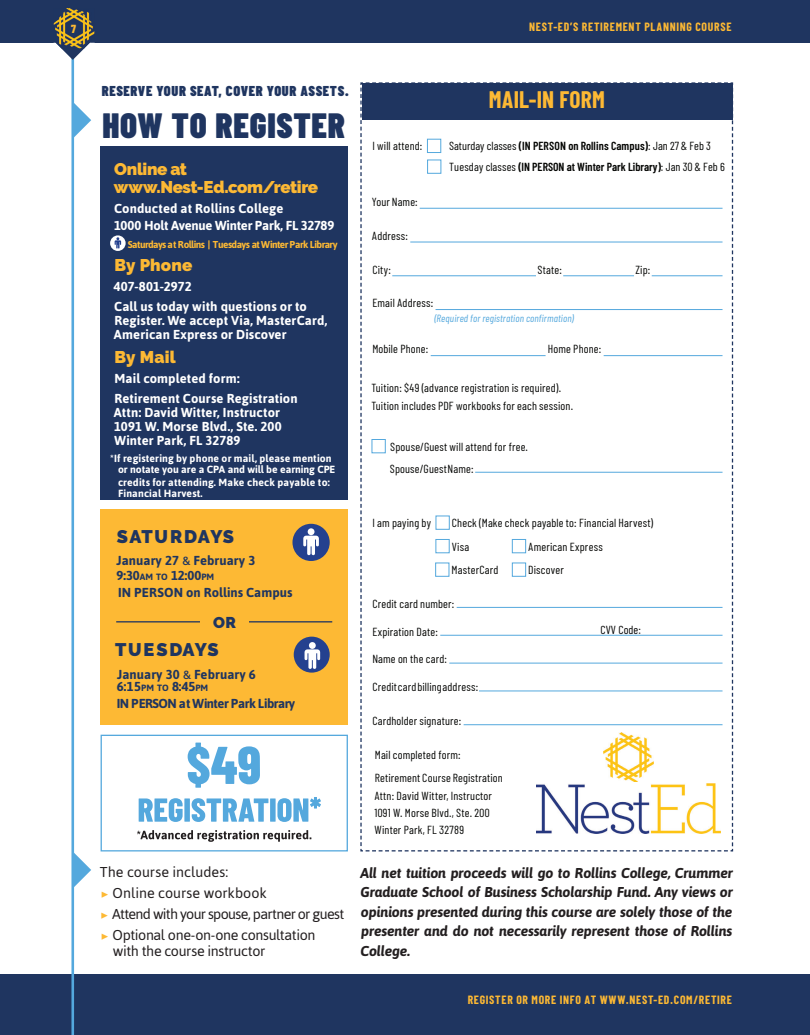
<style>
.page{position:relative;width:810px;height:1035px;background:#fff}
.page>*{position:absolute;margin:0;border:0;box-sizing:border-box;transform-origin:0 0}
.t1{font:900 35.12px "Barlow Condensed";letter-spacing:.02em;color:#1f3560}
.t2{font:700 23.38px "Barlow Condensed";letter-spacing:.01em;color:#fdb934}
.t3{font:900 18.25px "Raleway";letter-spacing:.055em;color:#1f3560}
.t4{font:900 18.25px "Raleway";letter-spacing:.085em;color:#1f3560}
.t5{font:900 16.88px/18.2px "Raleway";letter-spacing:-.02em;color:#fdb934}
.t6{font:900 15.62px "Raleway";color:#1f3560}
.t7{font:italic 700 14.25px/19.5px "Asap";letter-spacing:-.015em;color:#231f20;text-align:justify}
.t8{font:14.25px/21.2px "Asap";letter-spacing:-.03em;color:#231f20}
.t9{font:900 14.25px "Barlow Condensed";letter-spacing:.045em;color:#1f3560}
.t10{font:700 13px/14px "Asap";letter-spacing:.01em;color:#fff}
.t11{font:700 13px/16.1px "Asap";letter-spacing:.005em;color:#1f3560}
.t12{font:700 13px "Asap";letter-spacing:-.04em;color:#1f3560}
.t13{font:11.75px/17.1px "Barlow Condensed";letter-spacing:.015em;color:#040503}
.t14{font:600 11.75px/20.6px "Barlow Condensed";color:#040503}
.t15{font:700 11.75px "Barlow Condensed";letter-spacing:.06em;color:#fdb934}
.t16{font:11.75px "Barlow Condensed";letter-spacing:.005em;color:#020303}
.t17{font:800 11.75px "Barlow Condensed";color:#fdb934}
.t18{font:700 10.38px/11.2px "Asap";letter-spacing:.005em;color:#fff}
.t19{font:700 10.38px/11.2px "Asap";letter-spacing:.015em;color:#fff}
.t20{font:italic 10.38px "Barlow Condensed";letter-spacing:.015em;color:#54a8dd}
.t21{font:700 10px "Asap";letter-spacing:-.06em;color:#fdb934}
.s1{font-style:inherit}
.s2{font-family:"Raleway";font-weight:600;font-size:11.75px}
.s3{font-size:9.12px}
.s4{font-weight:400}
.s5{font-family:"Minion Pro";font-size:13px;color:#fdb934}
</style>
<div class="page">
<div style="left:0;top:975px;width:810px;height:60px;background:#1f3560"></div>
<div style="left:0;top:0;width:810px;height:42px;background:#1f3560"></div>
<svg style="left:74px;top:102px;width:17px;height:37px"></svg>
<svg style="left:74px;top:851px;width:17px;height:37px"></svg>
<svg style="left:360px;top:82px;width:374px;height:770px"></svg>
<img style="left:536px;top:784px;width:185px;height:50px">
<img style="left:604px;top:733px;width:49px;height:49px">
<div style="left:362px;top:83px;width:370px;height:36px;background:#1f3560"></div>
<div style="left:101px;top:147px;width:247px;height:353px;background:#1f3560"></div>
<svg style="left:110px;top:235px;width:16px;height:16px"></svg>
<svg style="left:115px;top:237px;width:6px;height:12px"></svg>
<svg style="left:139px;top:797px;width:182px;height:25px"></svg>
<svg style="left:188px;top:743px;width:72px;height:45px"></svg>
<svg style="left:137px;top:830px;width:174px;height:12px"></svg>
<div style="left:101px;top:735px;width:247px;height:116px;border:1px solid #54a8dd"></div>
<hr style="left:71px;top:57px;width:3px;height:978px;background:#54a8dd">
<svg style="left:45px;top:23px;width:56px;height:37px"></svg>
<img style="left:54px;top:8px;width:40px;height:40px">
<div style="left:101px;top:509px;width:247px;height:216px;background:#fdb934"></div>
<hr style="left:116px;top:621px;width:216px;height:1px;background:#1f3560">
<div style="left:292px;top:524px;width:38px;height:37px;background:#24418f;border-radius:50%"></div>
<svg style="left:303px;top:528px;width:16px;height:27px"></svg>
<div style="left:294px;top:637px;width:36px;height:36px;background:#24418f;border-radius:50%"></div>
<div style="left:201px;top:611px;width:48px;height:23px;background:#fdb934"></div>
<svg style="left:305px;top:642px;width:15px;height:27px"></svg>
<p class="t17" style="left:71px;top:21px;width:6px">7</p>
<p class="t15" style="left:529px;top:19px;width:204px">NEST-ED’S RETIREMENT PLANNING COURSE</p>
<p class="t9" style="left:102px;top:82px;width:249px">RESERVE YOUR SEAT, COVER YOUR ASSETS.</p>
<p class="t1" style="left:102px;top:103px;width:244px">HOW TO REGISTER</p>
<p class="t5" style="left:114px;top:160px;width:206px">Online at www.Nest-Ed.com/retire</p>
<p class="t10" style="left:114px;top:200px;width:222px;line-height:16.9px">Conducted at Rollins College<br>1000 Holt Avenue Winter Park, FL 32789</p>
<p class="t21" style="left:128px;top:238px;width:211px">Saturdays at Rollins | Tuesdays at Winter Park Library</p>
<p class="t5" style="left:115px;top:256px;width:79px">By Phone</p>
<p class="t10" style="left:114px;top:276px;width:195px;line-height:19.9px">407-801-2972<br>Call us today with questions or to</p>
<p class="t10" style="left:114px;top:313px;width:215px">Register. We accept Via, MasterCard,<br>American Express or Discover</p>
<p class="t5" style="left:115px;top:348px;width:63px">By Mail</p>
<p class="t10" style="left:115px;top:368px;width:185px;line-height:19.9px">Mail completed form:<br>Retirement Course Registration</p>
<p class="t10" style="left:114px;top:405px;width:169px">Attn: David Witter, Instructor<br>1091 W. Morse Blvd., Ste. 200<br>Winter Park, FL 32789</p>
<p class="t18" style="left:118px;top:453px;width:219px;text-indent:-8px">*If registering by phone or mail, please mention or notate you are a CPA and will be earning CPE</p>
<p class="t19" style="left:118px;top:476px;width:213px"><span class="s1">credits for attending.</span> Make check payable to:<br>Financial Harvest.</p>
<p class="t3" style="left:117px;top:526px;width:119px">SATURDAYS</p>
<p class="t11" style="left:116px;top:552px;width:178px">January 27 <span class="s2">&amp;</span> February 3<br><span class="s1">9:30</span><span class="s3">AM TO</span> <span class="s1">12:00</span><span class="s3">PM<br></span>IN PERSON on Rollins Campus</p>
<p class="t6" style="left:213px;top:614px;width:24px">OR</p>
<p class="t4" style="left:115px;top:639px;width:105px">TUESDAYS</p>
<p class="t11" style="left:117px;top:668px;width:141px;line-height:12px">January 30 <span class="s2">&amp;</span> February 6<br>6:15<span class="s3">PM TO</span> 8:45<span class="s3">PM</span></p>
<p class="t12" style="left:117px;top:694px;width:180px">IN PERSON at Winter Park Library</p>
<p class="t2" style="left:489px;top:85px;width:117px">MAIL-IN FORM</p>
<p class="t13" style="left:372px;top:137px;width:52px">I will attend:</p>
<p class="t14" style="left:449px;top:135px;width:277px"><span class="s4">Saturday classes</span> (IN PERSON on Rollins Campus)<span class="s4">: Jan 27&amp; Feb 3<br>Tuesday classes</span> (IN PERSON at Winter Park Library)<span class="s4">: Jan</span> <span class="s4">3</span><span class="s4">0 &amp; Feb 6</span></p>
<p class="t13" style="left:372px;top:193px;width:48px">Your Name:</p>
<p class="t13" style="left:372px;top:227px;width:38px">Address:</p>
<p class="t13" style="left:372px;top:260px;width:20px">City:</p>
<p class="t13" style="left:537px;top:260px;width:26px">State:</p>
<p class="t13" style="left:635px;top:260px;width:16px">Zip:</p>
<p class="t13" style="left:372px;top:294px;width:62px">Email Address:</p>
<p class="t20" style="left:435px;top:312px;width:141px">(Required for registration confirmation)</p>
<p class="t13" style="left:372px;top:340px;width:58px">Mobile Phone:</p>
<p class="t13" style="left:548px;top:340px;width:55px">Home Phone:</p>
<p class="t13" style="left:372px;top:379px;width:203px;line-height:17.5px">Tuition: $49 (advance registration is required).<br>Tuition includes PDF workbooks for each session.</p>
<p class="t13" style="left:390px;top:435px;width:140px;line-height:22px">Spouse/Guest will attend for free.<br>Spouse/Guest Name:</p>
<p class="t13" style="left:372px;top:514px;width:60px">I am paying by</p>
<p class="t13" style="left:452px;top:511px;width:203px;line-height:23.5px">Check (Make check payable to: Financial Harvest)<br>Visa</p>
<p class="t13" style="left:528px;top:537px;width:76px">American Express</p>
<p class="t13" style="left:452px;top:561px;width:48px">MasterCard</p>
<p class="t13" style="left:528px;top:561px;width:37px">Discover</p>
<p class="t13" style="left:372px;top:595px;width:83px">Credit card number:</p>
<p class="t13" style="left:372px;top:622px;width:67px">Expiration Date:</p>
<p class="t13" style="left:372px;top:650px;width:76px">Name on the card:</p>
<p class="t13" style="left:372px;top:678px;width:107px">Credit card billing address:</p>
<p class="t13" style="left:372px;top:712px;width:90px">Cardholder signature:</p>
<p class="t13" style="left:375px;top:743px;width:130px;line-height:23px">Mail completed form:<br>Retirement Course Registration</p>
<p class="t13" style="left:374px;top:787px;width:119px">Attn: David Witter, Instructor<br>1091 W. Morse Blvd., Ste. 200<br>Winter Park, FL 32789</p>
<p class="t16" style="left:600px;top:622px;width:42px">CVV Code:</p>
<p class="t8" style="left:100px;top:861px;width:246px">The course includes:<br><span class="s5">▶</span> Online course workbook<br><span class="s5">▶</span> Attend with your spouse, partner or guest <span class="s5">▶</span> Optional one-on-one consultation</p>
<p class="t8" style="left:113px;top:940px;width:154px">with the course instructor</p>
<p class="t7" style="left:360px;top:863px;width:374px">All net tuition proceeds will go to Rollins College, Crummer Graduate School of Business Scholarship Fund. Any views or opinions presented during this course are solely those of the presenter and do not necessarily represent those of Rollins College.</p>
<p class="t15" style="left:468px;top:992px;width:266px">REGISTER OR MORE INFO AT WWW.NEST-ED.COM/RETIRE</p>
</div>
